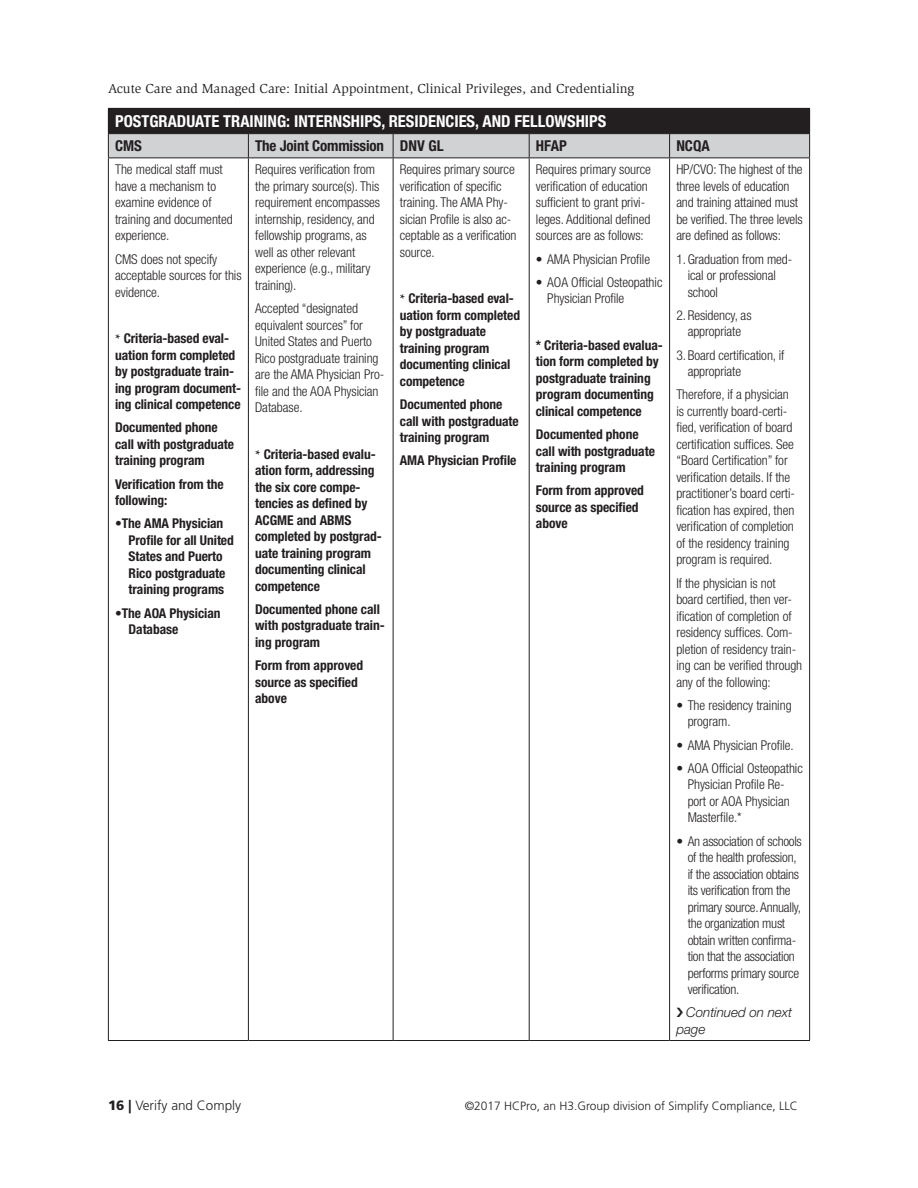
<style>
.page{position:relative;width:918px;height:1188px;background:#fff}
.page>*{position:absolute;margin:0;border:0;box-sizing:border-box;transform-origin:0 0}
.Table_Header_1{font:700 condensed 16.5px "Helvetica Neue LT Std";color:#fff}
.Table_Header{font:700 condensed 15px "Helvetica Neue LT Std";letter-spacing:-.01em;color:#231f20}
.Table_body{font:300 condensed 13.5px/16.5px "Helvetica Neue LT Std";letter-spacing:-.005em;color:#231f20}
.Table_body-2{font:700 condensed 13.5px/16.5px "Helvetica Neue LT Std";letter-spacing:-.005em;color:#231f20}
.Table_bullet{font:300 condensed 13.5px/16.5px "Helvetica Neue LT Std";letter-spacing:-.005em;color:#231f20}
.Table_number_bullet{font:700 condensed 13.5px/16.5px "Helvetica Neue LT Std";letter-spacing:-.005em;color:#231f20}
.t1{font:13.5px "Slimbach Std";color:#231f20}
.Table_body-3{font:italic 300 13.5px/16.5px "Helvetica Neue LT Std";letter-spacing:-.005em;color:#231f20}
.t2{font:300 13.5px "Frutiger LT Std";color:#231f20}
.t3{font:300 12px "Frutiger LT Std";color:#231f20}
.s1{font-family:"Minion Pro";font-stretch:normal}
.s2{font-weight:900}
</style>
<div class="page">
<hr style="left:108px;top:108px;width:140px;height:1px;background:#231f20">
<hr style="left:248px;top:108px;width:145px;height:1px;background:#231f20">
<hr style="left:393px;top:108px;width:136px;height:1px;background:#231f20">
<hr style="left:529px;top:108px;width:141px;height:1px;background:#231f20">
<hr style="left:670px;top:108px;width:140px;height:1px;background:#231f20">
<svg style="left:108px;top:109px;width:702px;height:48px;background:#757375"></svg>
<hr style="left:108px;top:157px;width:140px;height:1px;background:#231f20">
<hr style="left:108px;top:158px;width:1px;height:882px;background:#231f20">
<hr style="left:248px;top:157px;width:145px;height:1px;background:#231f20">
<hr style="left:248px;top:158px;width:1px;height:882px;background:#231f20">
<hr style="left:393px;top:157px;width:136px;height:1px;background:#231f20">
<hr style="left:393px;top:158px;width:1px;height:882px;background:#231f20">
<hr style="left:529px;top:157px;width:141px;height:1px;background:#231f20">
<hr style="left:529px;top:158px;width:1px;height:882px;background:#231f20">
<hr style="left:670px;top:157px;width:140px;height:1px;background:#231f20">
<hr style="left:669px;top:158px;width:1px;height:882px;background:#231f20">
<hr style="left:809px;top:158px;width:1px;height:882px;background:#231f20">
<hr style="left:108px;top:1040px;width:140px;height:1px;background:#231f20">
<hr style="left:248px;top:1040px;width:145px;height:1px;background:#231f20">
<hr style="left:393px;top:1040px;width:136px;height:1px;background:#231f20">
<hr style="left:529px;top:1040px;width:141px;height:1px;background:#231f20">
<hr style="left:670px;top:1040px;width:140px;height:1px;background:#231f20">
<p class="t1" style="left:108px;top:81px;width:528px">Acute Care and Managed Care: Initial Appointment, Clinical Privileges, and Credentialing</p>
<p class="Table_Header_1" style="left:115px;top:111px;width:493px">POSTGRADUATE TRAINING: INTERNSHIPS, RESIDENCIES, AND FELLOWSHIPS</p>
<p class="Table_Header" style="left:115px;top:137px;width:28px">CMS</p>
<p class="Table_Header" style="left:255px;top:137px;width:130px">The Joint Commission</p>
<p class="Table_Header" style="left:400px;top:137px;width:45px">DNV GL</p>
<p class="Table_Header" style="left:536px;top:137px;width:32px">HFAP</p>
<p class="Table_Header" style="left:676px;top:137px;width:35px">NCQA</p>
<p class="Table_body" style="left:115px;top:161px;width:119px">The medical staff must have a mechanism to examine evidence of training and documented experience.</p>
<p class="Table_body" style="left:115px;top:250px;width:128px">CMS does not specify acceptable sources for this evidence.</p>
<p class="Table_body-2" style="left:115px;top:330px;width:128px"><span class="s1">*</span> Criteria-based eval&shy;uation form completed by postgraduate train&shy;ing program document&shy;ing clinical competence</p>
<p class="Table_body-2" style="left:115px;top:419px;width:120px">Documented phone call with postgraduate training program</p>
<p class="Table_body-2" style="left:115px;top:475px;width:110px">Verification from the following:</p>
<p class="Table_number_bullet" style="left:129px;top:515px;width:107px;text-indent:-14px">•The AMA Physician<br>Profile for all United<br>States and Puerto<br>Rico postgraduate training programs</p>
<p class="Table_number_bullet" style="left:129px;top:604px;width:93px;text-indent:-14px">•The AOA Physician<br>Database</p>
<p class="Table_body" style="left:676px;top:161px;width:128px">HP/CVO: The highest of the three levels of education and training attained must be verified. The three levels are defined as follows:</p>
<p class="Table_bullet" style="left:688px;top:250px;width:106px;text-indent:-11px">1.Graduation from med&shy;ical or professional school</p>
<p class="Table_bullet" style="left:676px;top:307px;width:77px;text-align:center">2. Residency, as appropriate</p>
<p class="Table_bullet" style="left:688px;top:346px;width:98px;text-indent:-11px">3. Board certification, if appropriate</p>
<p class="Table_body" style="left:676px;top:386px;width:120px">Therefore, if a physician is currently board-certi&shy;fied, verification of board certification suffices. See “Board Certification” for verification details. If the practitioner’s board certi&shy;fication has expired, then verification of completion of the residency training program is required.</p>
<p class="Table_body" style="left:676px;top:574px;width:127px">If the physician is not board certified, then ver&shy;ification of completion of residency suffices. Com&shy;pletion of residency train&shy;ing can be verified through any of the following:</p>
<p class="Table_bullet" style="left:688px;top:697px;width:105px;text-indent:-11px">• The residency training program.</p>
<p class="Table_bullet" style="left:676px;top:736px;width:119px">• AMA Physician Profile.</p>
<p class="Table_bullet" style="left:688px;top:760px;width:117px;text-indent:-11px">• AOA Official Osteopathic<br>Physician Profile Re&shy;port or AOA Physician<br>Masterfile.*</p>
<p class="Table_bullet" style="left:688px;top:832px;width:116px;text-indent:-11px">• An association of schools of the health profession, if the association obtains its verification from the primary source. Annually, the organization must obtain written confirma&shy;tion that the association performs primary source verification.</p>
<p class="Table_body-3" style="left:676px;top:1004px;width:117px;text-indent:10px">Continued on next page</p>
<p class="Table_body" style="left:255px;top:161px;width:126px">Requires verification from the primary source(s). This requirement encompasses internship, residency, and fellowship programs, as well as other relevant experience (e.g., military training).</p>
<p class="Table_body" style="left:255px;top:300px;width:131px">Accepted “designated equivalent sources” for<br>United States and Puerto<br>Rico postgraduate training are the AMA Physician Pro&shy;file and the AOA Physician<br>Database.</p>
<p class="Table_body-2" style="left:255px;top:445px;width:128px"><span class="s1">*</span> Criteria-based evalu&shy;ation form, addressing the six core compe&shy;tencies as defined by<br>ACGME and ABMS completed by postgrad&shy;uate training program documenting clinical competence</p>
<p class="Table_body-2" style="left:255px;top:601px;width:131px">Documented phone call with postgraduate train&shy;ing program</p>
<p class="Table_body-2" style="left:255px;top:657px;width:110px">Form from approved source as specified above</p>
<p class="Table_body" style="left:400px;top:161px;width:118px">Requires primary source verification of specific training. The AMA Phy&shy;sician Profile is also ac&shy;ceptable as a verification source.</p>
<p class="Table_body-2" style="left:400px;top:290px;width:122px"><span class="s1">*</span> Criteria-based eval&shy;uation form completed by postgraduate training program documenting clinical competence</p>
<p class="Table_body-2" style="left:400px;top:396px;width:120px">Documented phone call with postgraduate training program</p>
<p class="Table_body-2" style="left:400px;top:452px;width:118px">AMA Physician Profile</p>
<p class="Table_body" style="left:536px;top:161px;width:116px">Requires primary source verification of education sufficient to grant privi&shy;leges. Additional defined sources are as follows:</p>
<p class="Table_bullet" style="left:536px;top:250px;width:116px">• AMA Physician Profile</p>
<p class="Table_bullet" style="left:547px;top:274px;width:117px;text-indent:-11px">• AOA Official Osteopathic<br>Physician Profile</p>
<p class="Table_body-2" style="left:536px;top:337px;width:128px">* Criteria-based evalua&shy;tion form completed by postgraduate training program documenting clinical competence</p>
<p class="Table_body-2" style="left:536px;top:426px;width:120px">Documented phone call with postgraduate training program</p>
<p class="Table_body-2" style="left:536px;top:482px;width:110px">Form from approved source as specified above</p>
<p class="t2" style="left:108px;top:1097px;width:135px"><span class="s2">16 |</span> Verify and Comply</p>
<p class="t3" style="left:465px;top:1099px;width:335px">©2017 HCPro, an H3.Group division of Simplify Compliance, LLC</p>
</div>
